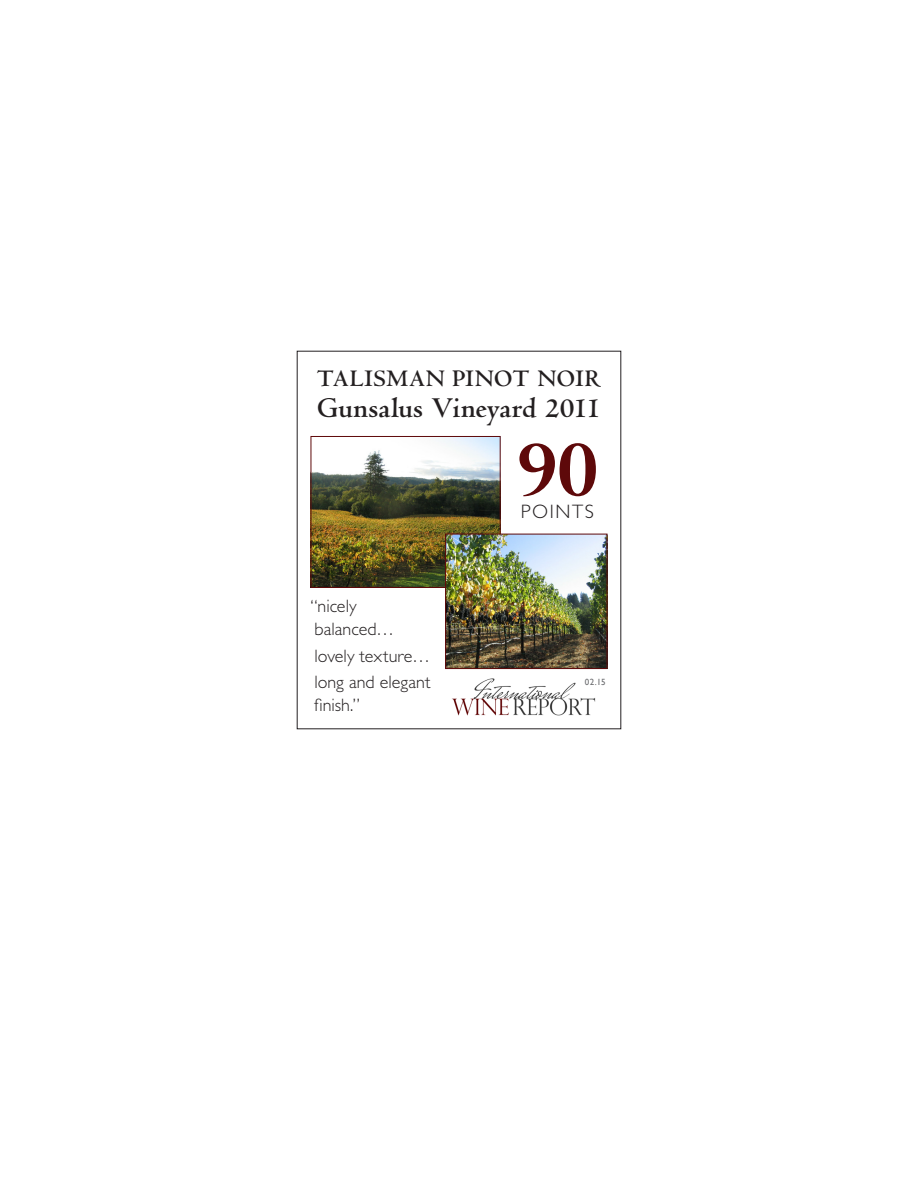
<style>
.page{position:relative;width:918px;height:1188px;background:#fff}
.page>*{position:absolute;margin:0;border:0;box-sizing:border-box;transform-origin:0 0}
.t1{font:700 86.4px "Perpetua";color:#5e090a}
.t2{font:700 30px "Centaur";letter-spacing:.01em;color:#231f20}
.t3{font:700 24.75px "Centaur";letter-spacing:.03em;color:#231f20}
.t4{font:300 19.5px "Gill Sans";letter-spacing:.085em;color:#231f20}
.t5{font:300 18px/22.5px "Gill Sans";color:#231f20}
.t6{font:9px "Gill Sans";color:#6c6d70}
.s1{font-size:28.5px}
</style>
<div class="page">
<img style="left:313px;top:438px;width:185px;height:148px">
<div style="left:311px;top:436px;width:189px;height:152px;border:1px solid #5e090a"></div>
<img style="left:452px;top:678px;width:144px;height:38px">
<img style="left:447px;top:536px;width:158px;height:131px">
<div style="left:445px;top:534px;width:162px;height:135px;border:1px solid #5e090a"></div>
<p class="t3" style="left:317px;top:365px;width:286px">TALISMAN PINOT NOIR</p>
<p class="t2" style="left:317px;top:392px;width:285px">Gunsalus Vineyard <span class="s1">2011</span></p>
<p class="t1" style="left:517px;top:424px;width:82px">90</p>
<p class="t4" style="left:521px;top:500px;width:75px">POINTS</p>
<p class="t5" style="left:311px;top:595px;width:85px">“nicely balanced…</p>
<p class="t5" style="left:314px;top:644px;width:117px">lovely texture…</p>
<p class="t5" style="left:314px;top:671px;width:118px">long and elegant finish.”</p>
<p class="t6" style="left:585px;top:677px;width:22px">02.15</p>
</div>
